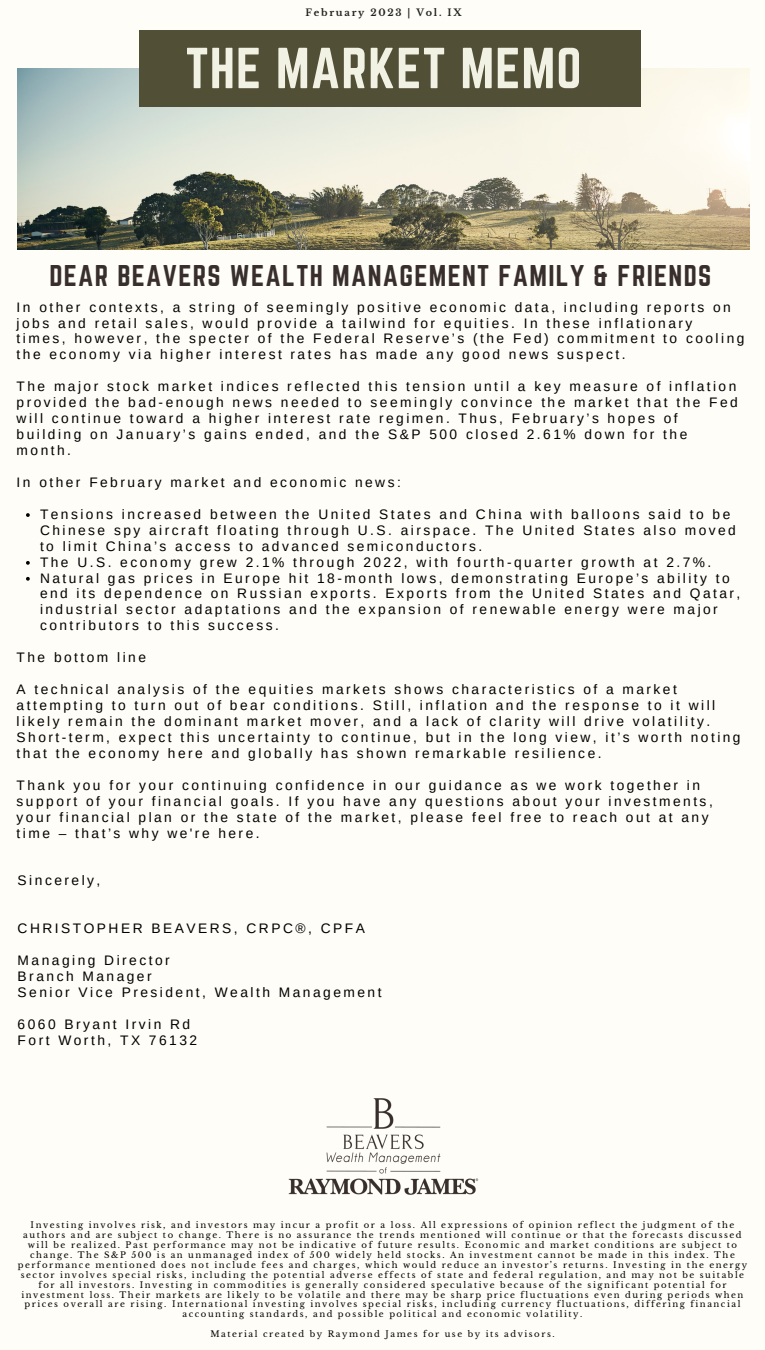
<style>
.page{position:relative;width:765px;height:1350px;background:#fffdf7}
.page>*{position:absolute;margin:0;border:0;box-sizing:border-box;transform-origin:0 0}
.t1{font:50.5px "Norwester";letter-spacing:.02em;color:#f1f1e4}
.t2{font:26.25px "Norwester";letter-spacing:.05em;color:#382f2d}
.t3{font:13.75px/16px "Arimo";letter-spacing:.18em;color:#000}
.t4{font:700 9.62px "Libre Baskerville";letter-spacing:.18em;color:#222320}
.t5{font:8.5px/9.9px "Libre Baskerville";letter-spacing:.18em;color:#000;text-align:center}
</style>
<div class="page">
<img style="left:288px;top:1098px;width:191px;height:97px">
<img style="left:18px;top:68px;width:731px;height:182px">
<div style="left:139px;top:31px;width:501px;height:75px;background:#524f37"></div>
<svg style="left:26px;top:513px;width:4px;height:4px"></svg>
<svg style="left:26px;top:561px;width:4px;height:4px"></svg>
<svg style="left:26px;top:577px;width:4px;height:4px"></svg>
<p class="t4" style="left:305px;top:7px;width:158px">February 2023 | Vol. IX</p>
<h1 class="t1" style="left:185px;top:38px;width:398px">THE MARKET MEMO</h1>
<h2 class="t2" style="left:49px;top:260px;width:663px">DEAR BEAVERS WEALTH MANAGEMENT FAMILY &amp; FRIENDS</h2>
<p class="t3" style="left:17px;top:299px;width:729px">In other contexts, a string of seemingly positive economic data, including reports on jobs and retail sales, would provide a tailwind for equities. In these inflationary times, however, the specter of the Federal Reserve’s (the Fed) commitment to cooling the economy via higher interest rates has made any good news suspect.</p>
<p class="t3" style="left:17px;top:379px;width:723px">The major stock market indices reflected this tension until a key measure of inflation provided the bad-enough news needed to seemingly convince the market that the Fed will continue toward a higher interest rate regimen. Thus, February’s hopes of building on January’s gains ended, and the S&amp;P 500 closed 2.61% down for the month.</p>
<p class="t3" style="left:17px;top:474px;width:386px">In other February market and economic news:</p>
<p class="t3" style="left:40px;top:506px;width:702px">Tensions increased between the United States and China with balloons said to be Chinese spy aircraft floating through U.S. airspace. The United States also moved to limit China’s access to advanced semiconductors.<br>The U.S. economy grew 2.1% through 2022, with fourth-quarter growth at 2.7%.<br>Natural gas prices in Europe hit 18-month lows, demonstrating Europe’s ability to end its dependence on Russian exports. Exports from the United States and Qatar, industrial sector adaptations and the expansion of renewable energy were major contributors to this success.</p>
<p class="t3" style="left:17px;top:649px;width:131px">The bottom line</p>
<p class="t3" style="left:17px;top:681px;width:725px">A technical analysis of the equities markets shows characteristics of a market attempting to turn out of bear conditions. Still, inflation and the response to it will likely remain the dominant market mover, and a lack of clarity will drive volatility.<br>Short-term, expect this uncertainty to continue, but in the long view, it’s worth noting that the economy here and globally has shown remarkable resilience.</p>
<p class="t3" style="left:17px;top:777px;width:698px">Thank you for your continuing confidence in our guidance as we work together in support of your financial goals. If you have any questions about your investments, your financial plan or the state of the market, please feel free to reach out at any time – that’s why we're here.</p>
<p class="t3" style="left:18px;top:873px;width:84px">Sincerely,</p>
<p class="t3" style="left:18px;top:921px;width:349px">CHRISTOPHER BEAVERS, CRPC®, CPFA</p>
<p class="t3" style="left:18px;top:952px;width:365px">Managing Director<br>Branch Manager<br>Senior Vice President, Wealth Management</p>
<p class="t3" style="left:18px;top:1016px;width:181px">6060 Bryant Irvin Rd<br>Fort Worth, TX 76132</p>
<p class="t5" style="left:18px;top:1220px;width:731px">Investing involves risk, and investors may incur a profit or a loss. All expressions of opinion reflect the judgment of the authors and are subject to change. There is no assurance the trends mentioned will continue or that the forecasts discussed will be realized. Past performance may not be indicative of future results. Economic and market conditions are subject to change. The S&amp;P 500 is an unmanaged index of 500 widely held stocks. An investment cannot be made in this index. The performance mentioned does not include fees and charges, which would reduce an investor’s returns. Investing in the energy sector involves special risks, including the potential adverse effects of state and federal regulation, and may not be suitable for all investors. Investing in commodities is generally considered speculative because of the significant potential for investment loss. Their markets are likely to be volatile and there may be sharp price fluctuations even during periods when prices overall are rising. International investing involves special risks, including currency fluctuations, differing financial accounting standards, and possible political and economic volatility.</p>
<p class="t5" style="left:210px;top:1329px;width:346px">Material created by Raymond James for use by its advisors.</p>
</div>
